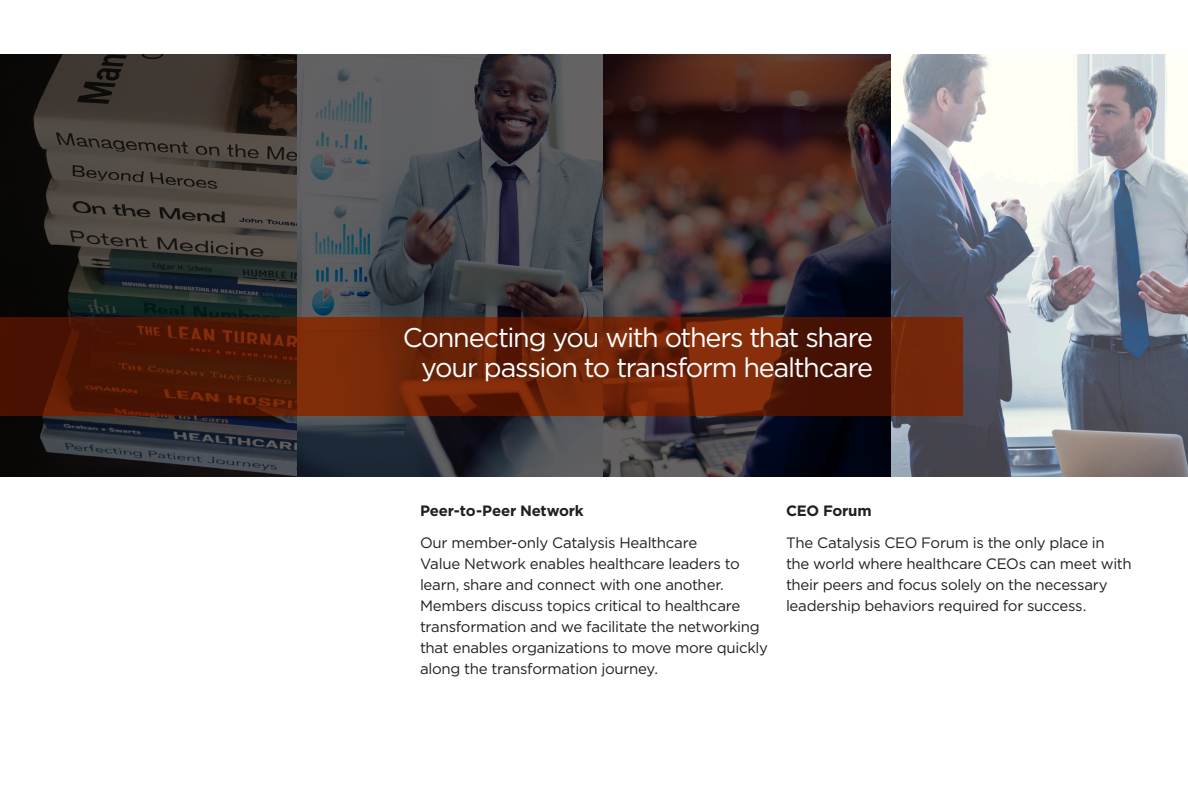
<style>
.page{position:relative;width:1188px;height:810px;background:#fff}
.page>*{position:absolute;margin:0;border:0;box-sizing:border-box;transform-origin:0 0}
.t1{font:27px/30px "Gotham";letter-spacing:-.045em;color:#fff;text-align:right}
.t2{font:15px/21px "Gotham";letter-spacing:-.02em;color:#231f20}
.t3{font:700 15px "Gotham";letter-spacing:-.015em;color:#231f20}
</style>
<div class="page">
<img style="left:891px;top:54px;width:297px;height:423px">
<svg style="left:0;top:54px;width:891px;height:423px;background:#3b3536"></svg>
<svg style="left:0;top:317px;width:963px;height:99px;background:#631e06"></svg>
<p class="t1" style="left:403px;top:322px;width:472px">Connecting you with others that share your passion to transform healthcare</p>
<p class="t3" style="left:420px;top:502px;width:165px">Peer-to-Peer Network</p>
<p class="t2" style="left:420px;top:532px;width:349px">Our member-only Catalysis Healthcare<br>Value Network enables healthcare leaders to learn, share and connect with one another.<br>Members discuss topics critical to healthcare transformation and we facilitate the networking that enables organizations to move more quickly along the transformation journey.</p>
<p class="t3" style="left:786px;top:502px;width:87px">CEO Forum</p>
<p class="t2" style="left:786px;top:532px;width:347px">The Catalysis CEO Forum is the only place in the world where healthcare CEOs can meet with their peers and focus solely on the necessary leadership behaviors required for success.</p>
</div>
